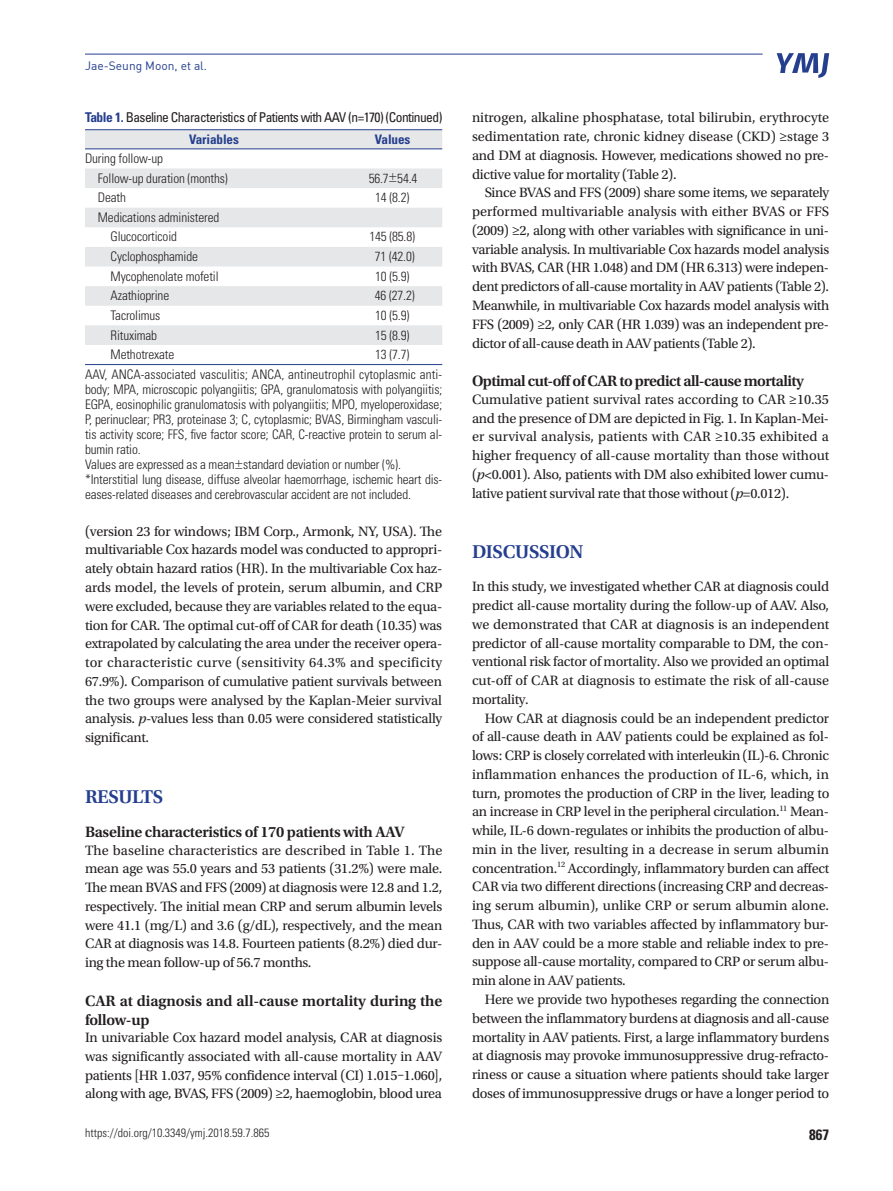
<style>
.page{position:relative;width:893px;height:1191px;background:#fff}
.page>*{position:absolute;margin:0;border:0;box-sizing:border-box;transform-origin:0 0}
.큰제목{font:600 19.5px "Utopia Std";letter-spacing:-.02em;color:#253f8e}
._1_제목{font:600 15.75px/18.8px "Utopia Std";letter-spacing:-.02em;color:#231f20}
.t1{font:700 condensed 15px "Univers LT Std";color:#231f20}
.본문{font:14.25px/18.8px "Utopia Std";letter-spacing:-.02em;color:#231f20;text-align:justify}
.표제목{font:condensed 13.5px "Univers LT Std";letter-spacing:-.045em;color:#231f20}
.표설명{font:300 condensed 13.2px/15px "Univers LT Std";letter-spacing:-.01em;color:#231f20;text-align:justify}
.표본문{font:300 condensed 13.2px "Univers LT Std";letter-spacing:-.01em;color:#231f20}
.표본문-2{font:700 condensed 13.2px "Univers LT Std";letter-spacing:-.01em;color:#253f8e}
.t2{font:300 condensed 12px "Univers LT Std";color:#231f20}
.교신저자{font:12px "Dinreg";color:#253f8e}
.s1{font-weight:700;color:#253f8e}
.s2{font-family:"Garamond";font-weight:400;font-stretch:normal}
.s3{font-style:italic}
</style>
<div class="page">
<svg style="left:777px;top:53px;width:52px;height:25px"></svg>
<hr style="left:85px;top:54px;width:678px;height:1px;background:#253f8e">
<svg style="left:85px;top:130px;width:357px;height:215px;fill:#e6e7e9"></svg>
<hr style="left:85px;top:364px;width:258px;height:1px;background:#253f8e">
<hr style="left:343px;top:364px;width:99px;height:1px;background:#253f8e">
<hr style="left:85px;top:129px;width:258px;height:1px;background:#253f8e">
<hr style="left:343px;top:129px;width:99px;height:1px;background:#253f8e">
<hr style="left:85px;top:149px;width:258px;height:1px;background:#253f8e">
<hr style="left:343px;top:149px;width:99px;height:1px;background:#253f8e">
<p class="교신저자" style="left:85px;top:58px;width:124px">Jae-Seung Moon, et al.</p>
<p class="표제목" style="left:85px;top:109px;width:359px"><span class="s1">Table 1.</span> Baseline Characteristics of Patients with AAV (n=170) (Continued)</p>
<p class="표본문-2" style="left:189px;top:131px;width:51px">Variables</p>
<p class="표본문-2" style="left:375px;top:131px;width:37px">Values</p>
<p class="표본문" style="left:85px;top:150px;width:79px">During follow-up</p>
<p class="표본문" style="left:98px;top:170px;width:131px">Follow-up duration (months)</p>
<p class="표본문" style="left:369px;top:170px;width:50px">56.7<span class="s2">±</span>54.4</p>
<p class="표본문" style="left:98px;top:190px;width:30px">Death</p>
<p class="표본문" style="left:375px;top:190px;width:36px">14 (8.2)</p>
<p class="표본문" style="left:98px;top:209px;width:123px">Medications administered</p>
<p class="표본문" style="left:111px;top:229px;width:68px">Glucocorticoid</p>
<p class="표본문" style="left:369px;top:229px;width:47px">145 (85.8)</p>
<p class="표본문" style="left:111px;top:248px;width:89px">Cyclophosphamide</p>
<p class="표본문" style="left:375px;top:248px;width:41px">71 (42.0)</p>
<p class="표본문" style="left:111px;top:268px;width:110px">Mycophenolate mofetil</p>
<p class="표본문" style="left:375px;top:268px;width:36px">10 (5.9)</p>
<p class="표본문" style="left:111px;top:288px;width:60px">Azathioprine</p>
<p class="표본문" style="left:375px;top:288px;width:41px">46 (27.2)</p>
<p class="표본문" style="left:111px;top:307px;width:51px">Tacrolimus</p>
<p class="표본문" style="left:375px;top:307px;width:36px">10 (5.9)</p>
<p class="표본문" style="left:111px;top:327px;width:48px">Rituximab</p>
<p class="표본문" style="left:375px;top:327px;width:36px">15 (8.9)</p>
<p class="표본문" style="left:111px;top:346px;width:65px">Methotrexate</p>
<p class="표본문" style="left:375px;top:346px;width:36px">13 (7.7)</p>
<p class="표설명" style="left:85px;top:367px;width:359px">AAV, ANCA-associated vasculitis; ANCA, antineutrophil cytoplasmic anti&shy;body; MPA, microscopic polyangiitis; GPA, granulomatosis with polyangiitis; EGPA, eosinophilic granulomatosis with polyangiitis; MPO, myeloperoxidase; P, perinuclear; PR3, proteinase 3; C, cytoplasmic; BVAS, Birmingham vasculi&shy;tis activity score; FFS, five factor score; CAR, C-reactive protein to serum al&shy;bumin ratio.</p>
<p class="표설명" style="left:85px;top:457px;width:317px">Values are expressed as a mean<span class="s2">±</span>standard deviation or number (%).</p>
<p class="표설명" style="left:85px;top:472px;width:359px">*Interstitial lung disease, diffuse alveolar haemorrhage, ischemic heart dis&shy;eases-related diseases and cerebrovascular accident are not included.</p>
<p class="본문" style="left:85px;top:522px;width:359px">(version 23 for windows; IBM Corp., Armonk, NY, USA). The multivariable Cox hazards model was conducted to appropri&shy;ately obtain hazard ratios (HR). In the multivariable Cox haz&shy;ards model, the levels of protein, serum albumin, and CRP were excluded, because they are variables related to the equa&shy;tion for CAR. The optimal cut-off of CAR for death (10.35) was extrapolated by calculating the area under the receiver opera&shy;tor characteristic curve (sensitivity 64.3% and specificity 67.9%). Comparison of cumulative patient survivals between the two groups were analysed by the Kaplan-Meier survival analysis. <span class="s3">p</span>-values less than 0.05 were considered statistically significant.</p>
<p class="큰제목" style="left:85px;top:785px;width:80px">RESULTS</p>
<p class="_1_제목" style="left:85px;top:822px;width:321px">Baseline characteristics of 170 patients with AAV</p>
<p class="본문" style="left:85px;top:841px;width:359px">The baseline characteristics are described in Table 1. The mean age was 55.0 years and 53 patients (31.2%) were male.<br>The mean BVAS and FFS (2009) at diagnosis were 12.8 and 1.2, respectively. The initial mean CRP and serum albumin levels were 41.1 (mg/L) and 3.6 (g/dL), respectively, and the mean CAR at diagnosis was 14.8. Fourteen patients (8.2%) died dur&shy;ing the mean follow-up of 56.7 months.</p>
<p class="_1_제목" style="left:85px;top:991px;width:359px">CAR at diagnosis and all-cause mortality during the follow-up</p>
<p class="본문" style="left:85px;top:1028px;width:359px">In univariable Cox hazard model analysis, CAR at diagnosis was significantly associated with all-cause mortality in AAV patients [HR 1.037, 95% confidence interval (CI) 1.015–1.060], along with age, BVAS, FFS (2009) ≥2, haemoglobin, blood urea</p>
<p class="t2" style="left:85px;top:1125px;width:186px">https://doi.org/10.3349/ymj.2018.59.7.865</p>
<p class="본문" style="left:472px;top:109px;width:359px">nitrogen, alkaline phosphatase, total bilirubin, erythrocyte sedimentation rate, chronic kidney disease (CKD) ≥stage 3 and DM at diagnosis. However, medications showed no pre&shy;dictive value for mortality (Table 2).</p>
<p class="본문" style="left:472px;top:184px;width:359px;text-indent:13px">Since BVAS and FFS (2009) share some items, we separately performed multivariable analysis with either BVAS or FFS (2009) ≥2, along with other variables with significance in uni&shy;variable analysis. In multivariable Cox hazards model analysis with BVAS, CAR (HR 1.048) and DM (HR 6.313) were indepen&shy;dent predictors of all-cause mortality in AAV patients (Table 2).<br>Meanwhile, in multivariable Cox hazards model analysis with FFS (2009) ≥2, only CAR (HR 1.039) was an independent pre&shy;dictor of all-cause death in AAV patients (Table 2).</p>
<p class="_1_제목" style="left:472px;top:372px;width:333px">Optimal cut-off of CAR to predict all-cause mortality</p>
<p class="본문" style="left:472px;top:390px;width:359px">Cumulative patient survival rates according to CAR ≥10.35 and the presence of DM are depicted in Fig. 1. In Kaplan-Mei&shy;er survival analysis, patients with CAR ≥10.35 exhibited a higher frequency of all-cause mortality than those without (<span class="s3">p</span>&lt;0.001). Also, patients with DM also exhibited lower cumu&shy;lative patient survival rate that those without (<span class="s3">p</span>=0.012).</p>
<p class="큰제목" style="left:472px;top:541px;width:113px">DISCUSSION</p>
<p class="본문" style="left:472px;top:577px;width:359px">In this study, we investigated whether CAR at diagnosis could predict all-cause mortality during the follow-up of AAV. Also, we demonstrated that CAR at diagnosis is an independent predictor of all-cause mortality comparable to DM, the con&shy;ventional risk factor of mortality. Also we provided an optimal cut-off of CAR at diagnosis to estimate the risk of all-cause mortality.</p>
<p class="본문" style="left:472px;top:709px;width:359px;text-indent:13px">How CAR at diagnosis could be an independent predictor of all-cause death in AAV patients could be explained as fol&shy;lows: CRP is closely correlated with interleukin (IL)-6. Chronic inflammation enhances the production of IL-6, which, in turn, promotes the production of CRP in the liver, leading to an increase in CRP level in the peripheral circulation.<sup>11</sup> Mean&shy;while, IL-6 down-regulates or inhibits the production of albu&shy;min in the liver, resulting in a decrease in serum albumin concentration.<sup>12</sup> Accordingly, inflammatory burden can affect CAR via two different directions (increasing CRP and decreas&shy;ing serum albumin), unlike CRP or serum albumin alone.<br>Thus, CAR with two variables affected by inflammatory bur&shy;den in AAV could be a more stable and reliable index to pre&shy;suppose all-cause mortality, compared to CRP or serum albu&shy;min alone in AAV patients.</p>
<p class="본문" style="left:472px;top:990px;width:359px;text-indent:13px">Here we provide two hypotheses regarding the connection between the inflammatory burdens at diagnosis and all-cause mortality in AAV patients. First, a large inflammatory burdens at diagnosis may provoke immunosuppressive drug-refracto&shy;riness or cause a situation where patients should take larger doses of immunosuppressive drugs or have a longer period to</p>
<p class="t1" style="left:809px;top:1125px;width:21px">867</p>
</div>
